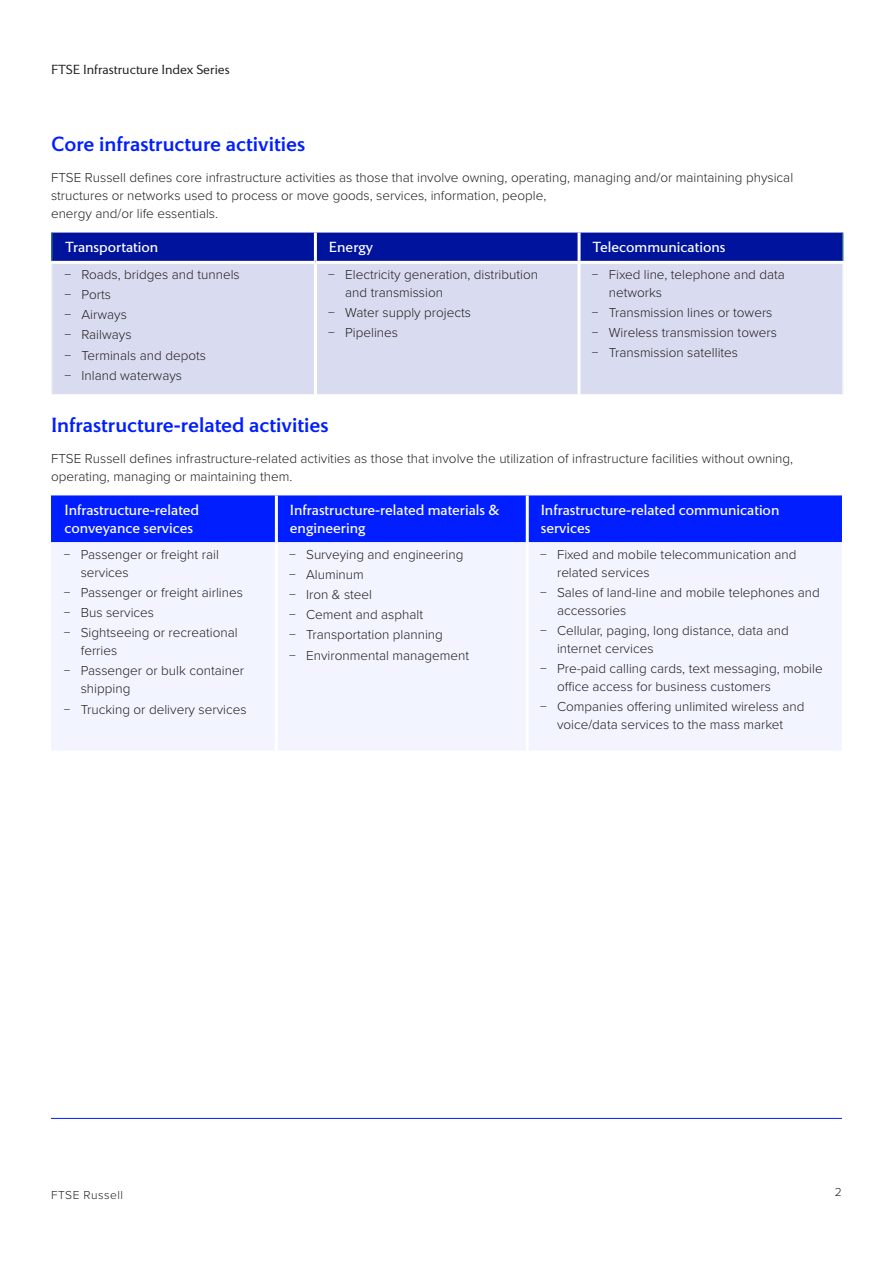
<style>
.page{position:relative;width:893px;height:1263px;background:#fff}
.page>*{position:absolute;margin:0;border:0;box-sizing:border-box;transform-origin:0 0}
.Body_Heading_14_18pt_blue{font:500 21px "LSEG Motto";color:#001eff}
.Diagram_Motto_10_12pt{font:15px/18px "LSEG Motto";color:#fff}
.Body_text_9_12pt_black{font:300 13.5px/18px "Proxima Nova";color:#231f20}
.Pagination_Top_9_11pt{font:300 13.5px "LSEG Motto";color:#231f20}
.Pagination_bottom_8_10pt{font:300 12px "Proxima Nova";letter-spacing:.04em;color:#231f20}
</style>
<div class="page">
<div style="left:53px;top:264px;width:789px;height:130px;background:#d9dcf0"></div>
<hr style="left:314px;top:264px;width:3px;height:130px;background:#fff">
<hr style="left:578px;top:264px;width:3px;height:130px;background:#fff">
<hr style="left:842px;top:264px;width:1px;height:130px;background:#eaf0f3">
<hr style="left:51px;top:264px;width:2px;height:130px;background:#eaf0f3">
<hr style="left:51px;top:233px;width:2px;height:28px;background:#2c6c88">
<svg style="left:52px;top:233px;width:791px;height:29px;background:#0c1ea1"></svg>
<div style="left:51px;top:495px;width:791px;height:47px;background:#001eff"></div>
<div style="left:51px;top:542px;width:791px;height:208px;background:#f2f4ff"></div>
<hr style="left:275px;top:495px;width:3px;height:47px;background:#fff">
<hr style="left:526px;top:495px;width:3px;height:47px;background:#fff">
<hr style="left:275px;top:542px;width:3px;height:209px;background:#fff">
<hr style="left:526px;top:542px;width:3px;height:209px;background:#fff">
<hr style="left:51px;top:1118px;width:791px;height:1px;background:#001eff">
<p class="Pagination_Top_9_11pt" style="left:51px;top:62px;width:180px">FTSE Infrastructure Index Series</p>
<p class="Body_Heading_14_18pt_blue" style="left:51px;top:132px;width:256px">Core infrastructure activities</p>
<p class="Body_text_9_12pt_black" style="left:51px;top:168px;width:744px">FTSE Russell defines core infrastructure activities as those that involve owning, operating, managing and/or maintaining physical structures or networks used to process or move goods, services, information, people,<br>energy and/or life essentials.</p>
<p class="Diagram_Motto_10_12pt" style="left:65px;top:237px;width:95px">Transportation</p>
<p class="Diagram_Motto_10_12pt" style="left:329px;top:237px;width:46px">Energy</p>
<p class="Diagram_Motto_10_12pt" style="left:593px;top:237px;width:134px">Telecommunications</p>
<p class="Body_text_9_12pt_black" style="left:65px;top:265px;width:177px">− Roads, bridges and tunnels</p>
<p class="Body_text_9_12pt_black" style="left:65px;top:285px;width:48px">− Ports</p>
<p class="Body_text_9_12pt_black" style="left:65px;top:305px;width:64px">− Airways</p>
<p class="Body_text_9_12pt_black" style="left:65px;top:325px;width:68px">− Railways</p>
<p class="Body_text_9_12pt_black" style="left:65px;top:345px;width:143px">− Terminals and depots</p>
<p class="Body_text_9_12pt_black" style="left:65px;top:365px;width:119px">− Inland waterways</p>
<p class="Body_text_9_12pt_black" style="left:345px;top:265px;width:194px;text-indent:-17px">− Electricity generation, distribution and transmission</p>
<p class="Body_text_9_12pt_black" style="left:328px;top:303px;width:144px">− Water supply projects</p>
<p class="Body_text_9_12pt_black" style="left:328px;top:323px;width:71px">− Pipelines</p>
<p class="Body_text_9_12pt_black" style="left:609px;top:265px;width:178px;text-indent:-17px">− Fixed line, telephone and data networks</p>
<p class="Body_text_9_12pt_black" style="left:592px;top:303px;width:182px">− Transmission lines or towers</p>
<p class="Body_text_9_12pt_black" style="left:592px;top:323px;width:187px">− Wireless transmission towers</p>
<p class="Body_text_9_12pt_black" style="left:592px;top:343px;width:148px">− Transmission satellites</p>
<p class="Body_Heading_14_18pt_blue" style="left:51px;top:412px;width:279px">Infrastructure-related activities</p>
<p class="Body_text_9_12pt_black" style="left:51px;top:449px;width:744px">FTSE Russell defines infrastructure-related activities as those that involve the utilization of infrastructure facilities without owning, operating, managing or maintaining them.</p>
<p class="Diagram_Motto_10_12pt" style="left:65px;top:501px;width:136px">Infrastructure-related conveyance services</p>
<p class="Diagram_Motto_10_12pt" style="left:290px;top:501px;width:211px">Infrastructure-related materials &amp; engineering</p>
<p class="Diagram_Motto_10_12pt" style="left:541px;top:501px;width:240px">Infrastructure-related communication services</p>
<p class="Body_text_9_12pt_black" style="left:81px;top:545px;width:140px;text-indent:-17px">− Passenger or freight rail services</p>
<p class="Body_text_9_12pt_black" style="left:64px;top:583px;width:181px">− Passenger or freight airlines</p>
<p class="Body_text_9_12pt_black" style="left:64px;top:603px;width:92px">− Bus services</p>
<p class="Body_text_9_12pt_black" style="left:81px;top:623px;width:158px;text-indent:-17px">− Sightseeing or recreational ferries</p>
<p class="Body_text_9_12pt_black" style="left:81px;top:661px;width:165px;text-indent:-17px">− Passenger or bulk container shipping</p>
<p class="Body_text_9_12pt_black" style="left:64px;top:699px;width:184px">− Trucking or delivery services</p>
<p class="Body_text_9_12pt_black" style="left:289px;top:545px;width:176px">− Surveying and engineering</p>
<p class="Body_text_9_12pt_black" style="left:289px;top:565px;width:76px">− Aluminum</p>
<p class="Body_text_9_12pt_black" style="left:289px;top:585px;width:85px">− Iron &amp; steel</p>
<p class="Body_text_9_12pt_black" style="left:289px;top:605px;width:135px">− Cement and asphalt</p>
<p class="Body_text_9_12pt_black" style="left:289px;top:625px;width:155px">− Transportation planning</p>
<p class="Body_text_9_12pt_black" style="left:289px;top:645px;width:181px">− Environmental management</p>
<p class="Body_text_9_12pt_black" style="left:557px;top:545px;width:241px;text-indent:-17px">− Fixed and mobile telecommunication and related services</p>
<p class="Body_text_9_12pt_black" style="left:557px;top:583px;width:264px;text-indent:-17px">− Sales of land-line and mobile telephones and accessories</p>
<p class="Body_text_9_12pt_black" style="left:557px;top:621px;width:233px;text-indent:-17px">− Cellular, paging, long distance, data and internet cervices</p>
<p class="Body_text_9_12pt_black" style="left:557px;top:659px;width:267px;text-indent:-17px">− Pre-paid calling cards, text messaging, mobile office access for business customers</p>
<p class="Body_text_9_12pt_black" style="left:540px;top:697px;width:266px;text-align:center">− Companies offering unlimited wireless and voice/data services to the mass market</p>
<p class="Pagination_bottom_8_10pt" style="left:51px;top:1186px;width:73px">FTSE Russell</p>
<p class="Pagination_bottom_8_10pt" style="left:835px;top:1182px;width:8px">2</p>
</div>
